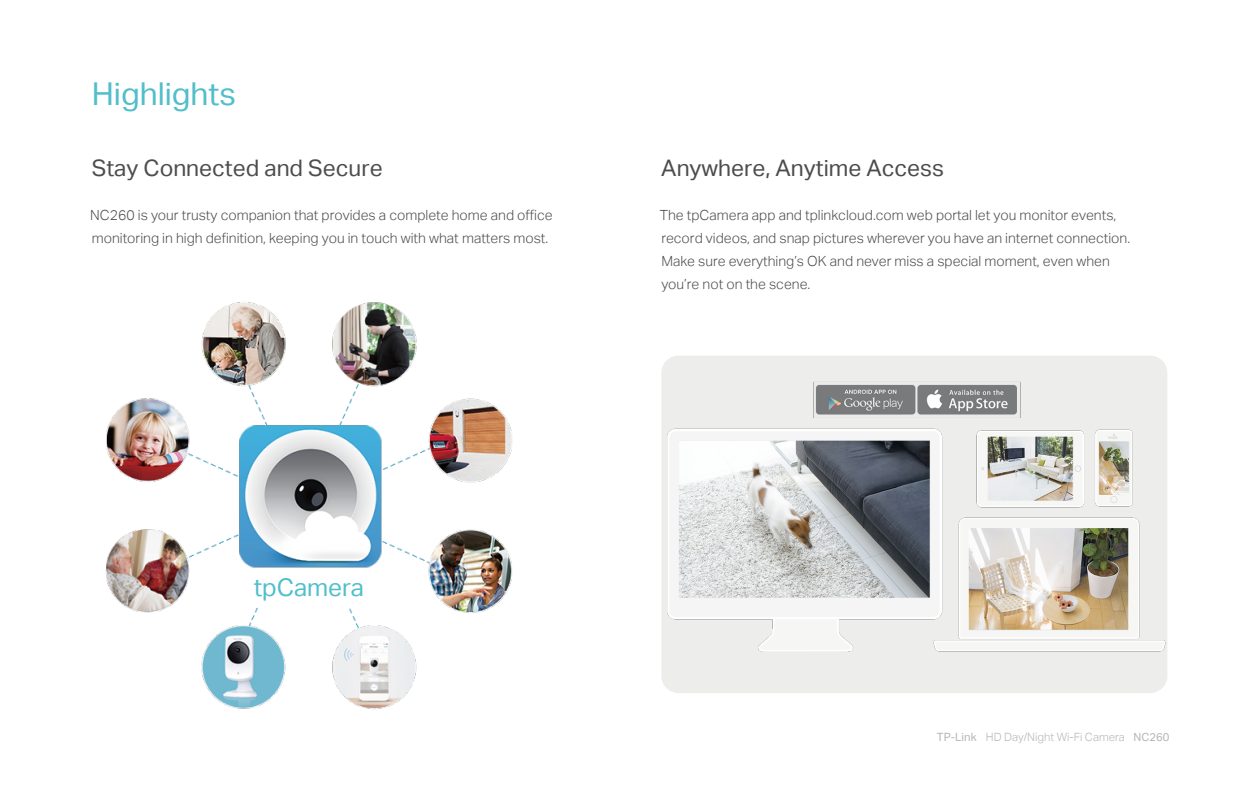
<style>
.page{position:relative;width:1260px;height:788px;background:#fff}
.page>*{position:absolute;margin:0;border:0;box-sizing:border-box;transform-origin:0 0}
.t1{font:31.5px "TP Link Aktiv Regular";color:#51beca}
.t2{font:24.5px "TP Link Aktiv Regular";letter-spacing:-.005em;color:#51bfca}
.t3{font:22.75px "TP Link Aktiv Regular";color:#4d4d4d}
.t4{font:22.75px "TP Link Aktiv Regular";color:#4c4c4c}
.t5{font:14px/22.8px "TP Link Aktiv Light";color:#4d4d4d}
.t6{font:11.38px "TP Link Aktiv Light";color:#b5b5b5}
.s1{font-family:"TP Link Aktiv Regular"}
.s2{font-family:"TP Link Aktiv Regular";font-size:11.2px}
</style>
<div class="page">
<img style="left:809px;top:356px;width:358px;height:330px">
<img style="left:105px;top:302px;width:704px;height:408px">
<h1 class="t1" style="left:92px;top:76px;width:146px">Highlights</h1>
<h3 class="t3" style="left:92px;top:154px;width:292px">Stay Connected and Secure</h3>
<h3 class="t4" style="left:661px;top:154px;width:284px">Anywhere, Anytime Access</h3>
<p class="t5" style="left:90px;top:204px;width:464px">NC260 is your trusty companion that provides a complete home and office monitoring in high definition, keeping you in touch with what matters most.</p>
<p class="t5" style="left:660px;top:204px;width:472px">The tpCamera app and tplinkcloud.com web portal let you monitor events, record videos, and snap pictures wherever you have an internet connection.<br>Make sure everything’s OK and never miss a special moment, even when you’re not on the scene.</p>
<h2 class="t2" style="left:254px;top:573px;width:112px">tpCamera</h2>
<p class="t6" style="left:937px;top:730px;width:234px"><span class="s1">TP-Link</span> HD Day/Night Wi-Fi Camera <span class="s2">NC260</span></p>
</div>
